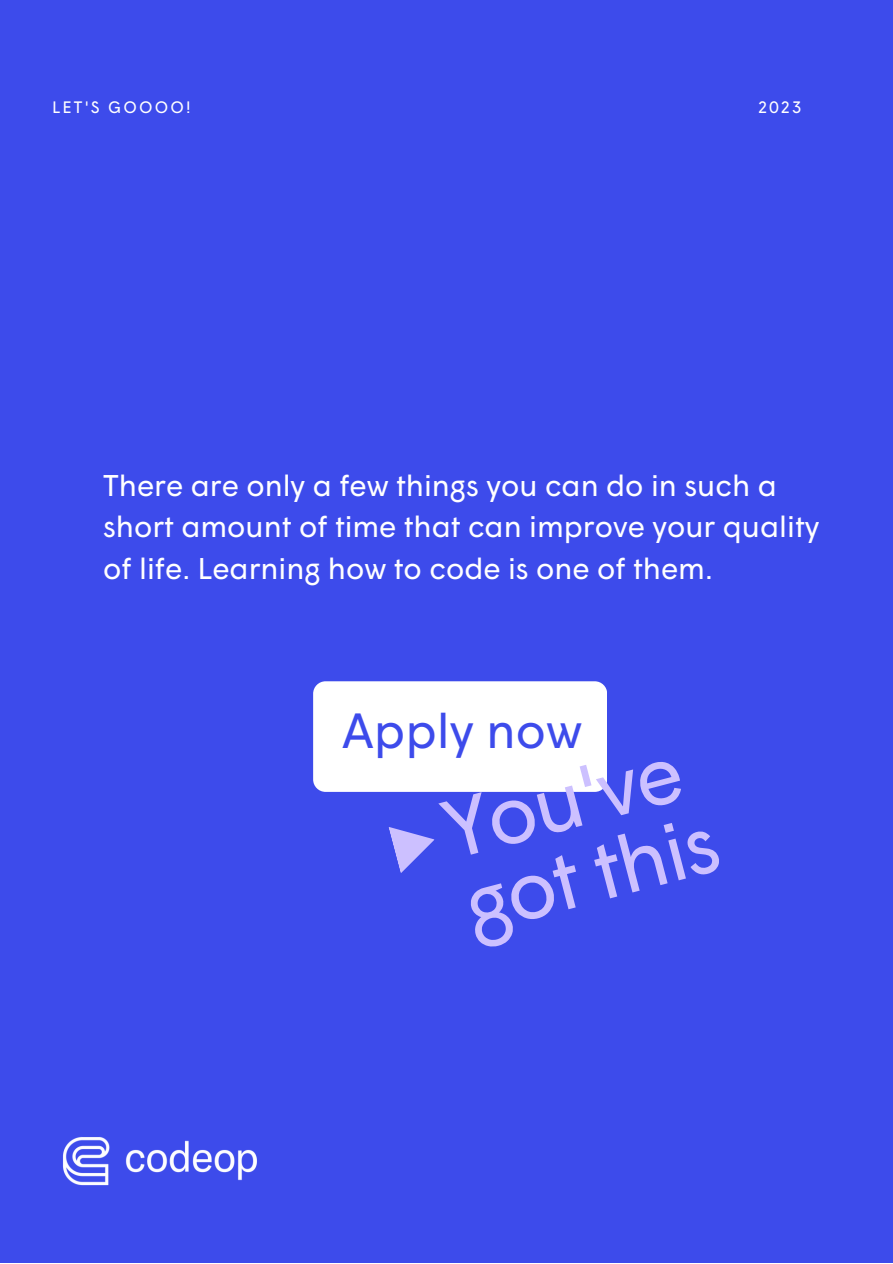
<style>
.page{position:relative;width:893px;height:1264px;background:#fff}
.page>*{position:absolute;margin:0;border:0;box-sizing:border-box;transform-origin:0 0}
.t1{font:82.5px/77.7px "Wigrum";color:#ccc0ff}
.t2{font:49.35px "Wigrum";color:#3d4beb}
.t3{font:30px/41.5px "Wigrum";color:#fff}
.t4{font:16.5px "Wigrum";letter-spacing:.13em;color:#fff}
</style>
<div class="page">
<div style="left:0;top:0;width:892px;height:1262px;background:#3d4beb"></div>
<div style="left:313px;top:681px;width:294px;height:110px;background:#fff;border-radius:12px"></div>
<img style="left:63px;top:1137px;width:194px;height:49px">
<svg style="left:388px;top:827px;width:47px;height:46px"></svg>
<p class="t4" style="left:52px;top:96px;width:140px">LET'S GOOOO!</p>
<p class="t4" style="left:758px;top:96px;width:45px">2023</p>
<p class="t3" style="left:103px;top:463px;width:717px">There are only a few things you can do in such a short amount of time that can improve your quality of life. Learning how to code is one of them.</p>
<h2 class="t2" style="left:342px;top:698px;width:241px">Apply now</h2>
<h1 class="t1" style="left:434px;top:791px;width:262px;rotate:-15deg">You've got this</h1>
</div>
